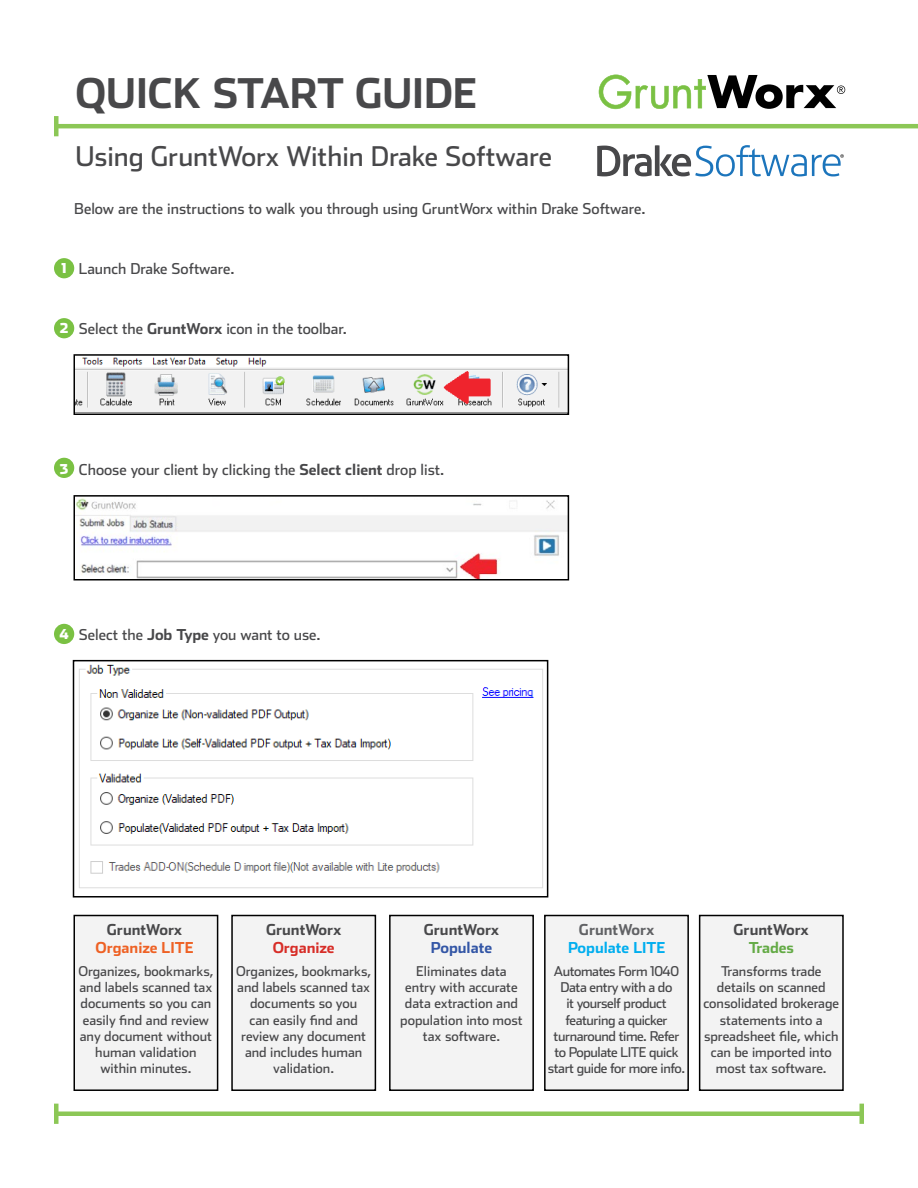
<style>
.page{position:relative;width:918px;height:1188px;background:#fff}
.page>*{position:absolute;margin:0;border:0;box-sizing:border-box;transform-origin:0 0}
.Header_2__H1{font:700 40.8px "Stainless";color:#48484a}
.Header__H1{font:27.15px "Stainless";color:#48484a}
.Paragraph__P{font:15px "Stainless";color:#48484a}
.Grunt__H2{font:700 15px "Stainless";color:#48484a}
.Org_Lite__H2{font:700 15px "Stainless";color:#ee6124}
.Pop__H2{font:700 15px "Stainless";color:#00aeef}
.Grunt__H2-2{font:700 15px "Stainless";color:#616265}
.Org__H2{font:700 15px "Stainless";color:#d72d27}
.Pop__H2-2{font:700 15px "Stainless";color:#3356a6}
.Trades__H2{font:700 15px "Stainless";letter-spacing:-.005em;color:#63aa45}
.P_Smaller__P{font:13.5px/16.2px "Stainless";color:#48484a;text-align:center}
.P_Smaller__P-2{font:13.5px/16.2px "Stainless";letter-spacing:-.03em;color:#48484a;text-align:center}
.t1{font:900 13.5px "Stainless";color:#fff}
.s1{font-weight:700}
</style>
<div class="page">
<div style="left:74px;top:916px;width:144px;height:174px;background:#f3f3f3"></div>
<div style="left:74px;top:915px;width:144px;height:176px;border:2px solid #000"></div>
<div style="left:232px;top:916px;width:143px;height:174px;background:#f3f3f3"></div>
<div style="left:231px;top:915px;width:145px;height:176px;border:2px solid #000"></div>
<div style="left:390px;top:916px;width:143px;height:174px;background:#f3f3f3"></div>
<div style="left:389px;top:915px;width:145px;height:176px;border:2px solid #000"></div>
<div style="left:545px;top:916px;width:143px;height:174px;background:#f3f3f3"></div>
<div style="left:544px;top:915px;width:145px;height:176px;border:2px solid #000"></div>
<div style="left:700px;top:916px;width:143px;height:174px;background:#f3f3f3"></div>
<div style="left:699px;top:915px;width:145px;height:176px;border:2px solid #000"></div>
<div style="left:54px;top:258px;width:20px;height:20px;background:#7ac143;border-radius:50%"></div>
<div style="left:54px;top:318px;width:20px;height:20px;background:#7ac143;border-radius:50%"></div>
<div style="left:54px;top:458px;width:20px;height:20px;background:#7ac143;border-radius:50%"></div>
<div style="left:54px;top:624px;width:20px;height:20px;background:#7ac143;border-radius:50%"></div>
<svg style="left:597px;top:145px;width:247px;height:31px"></svg>
<hr style="left:56px;top:124px;width:862px;height:4px;background:#8cc756">
<hr style="left:54px;top:116px;width:4px;height:20px;background:#8cc756">
<hr style="left:56px;top:1112px;width:806px;height:4px;background:#8cc756">
<hr style="left:54px;top:1104px;width:4px;height:20px;background:#8cc756">
<hr style="left:860px;top:1104px;width:4px;height:20px;background:#8cc756">
<img style="left:77px;top:357px;width:489px;height:55px">
<div style="left:74px;top:354px;width:495px;height:61px;border:2px solid #000"></div>
<img style="left:77px;top:498px;width:489px;height:79px">
<div style="left:74px;top:495px;width:495px;height:85px;border:2px solid #000"></div>
<img style="left:79px;top:664px;width:464px;height:224px">
<div style="left:73px;top:660px;width:475px;height:238px;border:2px solid #000"></div>
<svg style="left:599px;top:75px;width:246px;height:34px"></svg>
<h1 class="Header_2__H1" style="left:76px;top:68px;width:403px">QUICK START GUIDE</h1>
<h1 class="Header__H1" style="left:76px;top:140px;width:478px">Using GruntWorx Within Drake Software</h1>
<p class="Paragraph__P" style="left:74px;top:200px;width:573px">Below are the instructions to walk you through using GruntWorx within Drake Software.</p>
<p class="t1" style="left:61px;top:260px;width:7px">1</p>
<p class="Paragraph__P" style="left:79px;top:260px;width:157px">Launch Drake Software.</p>
<p class="t1" style="left:60px;top:320px;width:10px">2</p>
<p class="Paragraph__P" style="left:79px;top:320px;width:270px">Select the <span class="s1">GruntWorx</span> icon in the toolbar.</p>
<p class="t1" style="left:60px;top:460px;width:10px">3</p>
<p class="Paragraph__P" style="left:79px;top:460px;width:367px">Choose your client by clicking the <span class="s1">Select client</span> drop list.</p>
<p class="t1" style="left:59px;top:625px;width:11px">4</p>
<p class="Paragraph__P" style="left:79px;top:625px;width:243px">Select the <span class="s1">Job Type</span> you want to use.</p>
<h2 class="Grunt__H2" style="left:107px;top:920px;width:77px">GruntWorx</h2>
<h2 class="Org_Lite__H2" style="left:96px;top:938px;width:100px">Organize LITE</h2>
<p class="P_Smaller__P" style="left:78px;top:963px;width:137px;text-align:left">Organizes, bookmarks, and labels scanned tax</p>
<p class="P_Smaller__P" style="left:80px;top:995px;width:134px">documents so you can easily find and review any document without human validation within minutes.</p>
<h2 class="Grunt__H2" style="left:266px;top:920px;width:77px">GruntWorx</h2>
<h2 class="Org__H2" style="left:273px;top:938px;width:64px">Organize</h2>
<p class="P_Smaller__P" style="left:236px;top:963px;width:137px;text-align:left">Organizes, bookmarks, and labels scanned tax</p>
<p class="P_Smaller__P" style="left:241px;top:995px;width:126px">documents so you can easily find and review any document and includes human validation.</p>
<h2 class="Grunt__H2" style="left:424px;top:920px;width:77px">GruntWorx</h2>
<h2 class="Pop__H2-2" style="left:431px;top:938px;width:63px">Populate</h2>
<p class="P_Smaller__P" style="left:400px;top:963px;width:124px">Eliminates data entry with accurate data extraction and population into most tax software.</p>
<h2 class="Grunt__H2-2" style="left:579px;top:920px;width:77px">GruntWorx</h2>
<h2 class="Pop__H2" style="left:568px;top:938px;width:99px">Populate LITE</h2>
<p class="P_Smaller__P-2" style="left:548px;top:963px;width:139px">Automates Form 1040<br>Data entry with a do<br>it yourself product featuring a quicker turnaround time. Refer to Populate LITE quick start guide for more info.</p>
<h2 class="Grunt__H2" style="left:734px;top:920px;width:77px">GruntWorx</h2>
<h2 class="Trades__H2" style="left:749px;top:938px;width:47px">Trades</h2>
<p class="P_Smaller__P" style="left:703px;top:963px;width:137px">Transforms trade details on scanned consolidated brokerage statements into a spreadsheet file, which can be imported into most tax software.</p>
</div>
